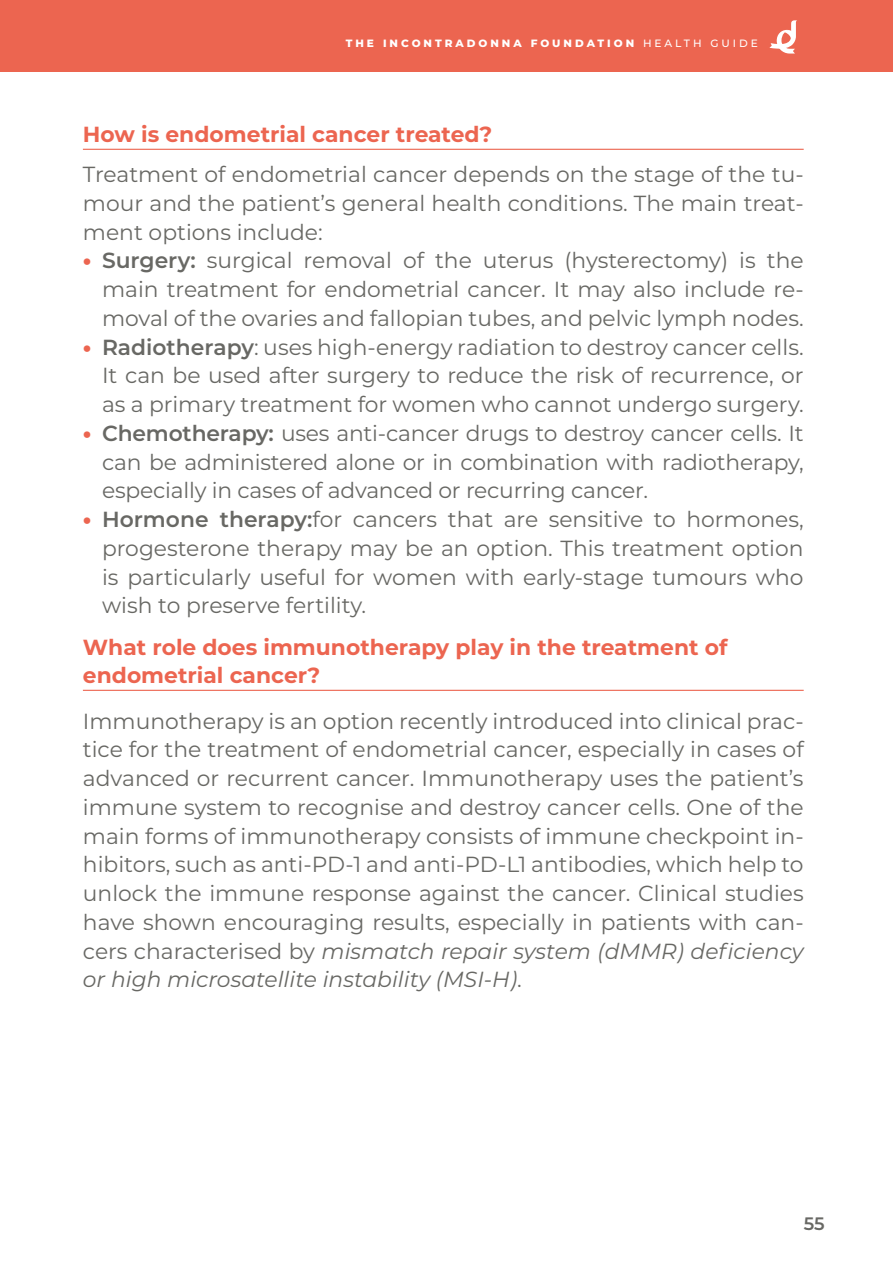
<style>
.page{position:relative;width:893px;height:1276px;background:#fff}
.page>*{position:absolute;margin:0;border:0;box-sizing:border-box;transform-origin:0 0}
.t1{font:21.82px/28.8px "Montserrat";color:#686864;text-align:justify}
.t2{font:700 21.82px/28.6px "Montserrat";color:#ec6550}
.t3{font:600 18px "Montserrat";color:#686864}
.t4{font:800 10.58px "Montserrat";letter-spacing:.28em;color:#fff}
.t5{font:500 10.58px "Montserrat";letter-spacing:.28em;color:#fff}
.s1{font-weight:800;font-size:22.5px;color:#ec6550}
.s2{font-weight:600}
.s3{font-style:italic}
</style>
<div class="page">
<div style="left:0;top:0;width:893px;height:71px;background:#ec6550"></div>
<svg style="left:769px;top:20px;width:28px;height:34px"></svg>
<hr style="left:83px;top:149px;width:721px;height:1px;background:#ec6550">
<hr style="left:83px;top:690px;width:721px;height:1px;background:#ec6550">
<p class="t4" style="left:346px;top:36px;width:290px">THE INCONTRADONNA FOUNDATION</p>
<p class="t5" style="left:643px;top:36px;width:116px">HEALTH GUIDE</p>
<p class="t2" style="left:83px;top:119px;width:411px">How is endometrial cancer treated?</p>
<p class="t1" style="left:83px;top:159px;width:722px">Treatment of endometrial cancer depends on the stage of the tu&shy;mour and the patient’s general health conditions. The main treat&shy;ment options include:</p>
<p class="t1" style="left:102px;top:245px;width:703px;text-indent:-19px"><span class="s1">•</span> <span class="s2">Surgery:</span> surgical removal of the uterus (hysterectomy) is the main treatment for endometrial cancer. It may also include re&shy;moval of the ovaries and fallopian tubes, and pelvic lymph nodes.</p>
<p class="t1" style="left:102px;top:332px;width:703px;text-indent:-19px"><span class="s1">•</span> <span class="s2">Radiotherapy</span>: uses high-energy radiation to destroy cancer cells.<br>It can be used after surgery to reduce the risk of recurrence, or as a primary treatment for women who cannot undergo surgery.</p>
<p class="t1" style="left:102px;top:418px;width:703px;text-indent:-19px"><span class="s1">•</span> <span class="s2">Chemotherapy:</span> uses anti-cancer drugs to destroy cancer cells. It can be administered alone or in combination with radiotherapy, especially in cases of advanced or recurring cancer.</p>
<p class="t1" style="left:102px;top:504px;width:703px;text-indent:-19px"><span class="s1">•</span> <span class="s2">Hormone therapy:</span>for cancers that are sensitive to hormones, progesterone therapy may be an option. This treatment option is particularly useful for women with early-stage tumours who wish to preserve fertility.</p>
<p class="t2" style="left:83px;top:631px;width:646px">What role does immunotherapy play in the treatment of endometrial cancer?</p>
<p class="t1" style="left:83px;top:705px;width:722px">Immunotherapy is an option recently introduced into clinical prac&shy;tice for the treatment of endometrial cancer, especially in cases of advanced or recurrent cancer. Immunotherapy uses the patient’s immune system to recognise and destroy cancer cells. One of the main forms of immunotherapy consists of immune checkpoint in&shy;hibitors, such as anti-PD-1 and anti-PD-L1 antibodies, which help to unlock the immune response against the cancer. Clinical studies have shown encouraging results, especially in patients with can&shy;cers characterised by <span class="s3">mismatch repair system (dMMR) deficiency or high microsatellite instability (MSI-H)</span>.</p>
<p class="t3" style="left:804px;top:1210px;width:22px">55</p>
</div>
